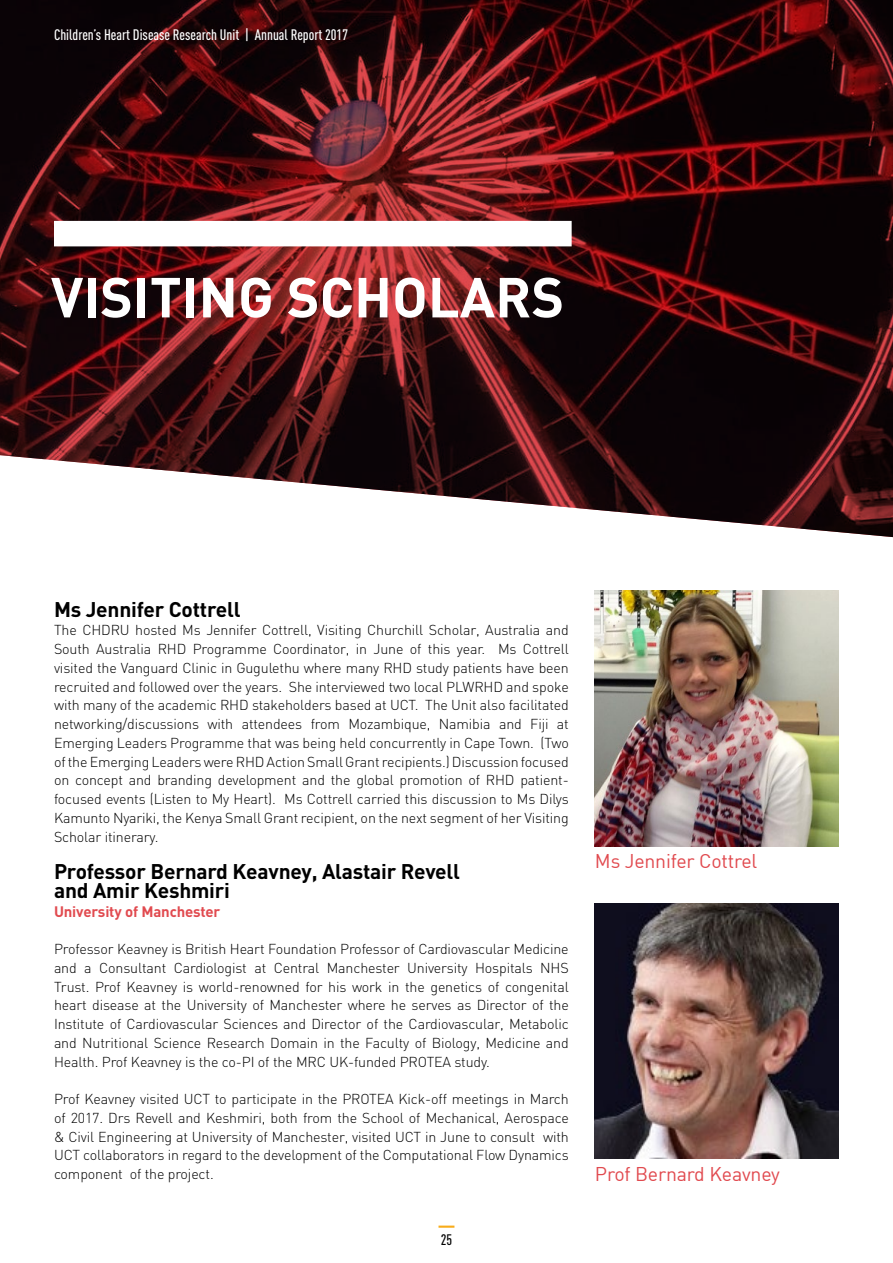
<style>
.page{position:relative;width:893px;height:1263px;background:#fff}
.page>*{position:absolute;margin:0;border:0;box-sizing:border-box;transform-origin:0 0}
.t1{font:700 55.5px "DIN";color:#fff}
.t2{font:700 21px/18.8px "DIN";letter-spacing:-.01em;color:#000}
.t3{font:19.5px "DIN";letter-spacing:-.01em;color:#e14a4f}
.t4{font:500 15px "DIN Cond";color:#fff}
.t5{font:700 15px "DIN";letter-spacing:-.01em;color:#e14a4f}
.t6{font:500 15px "DIN Cond";color:#000}
.t7{font:300 14.25px/18.8px "DIN";letter-spacing:-.01em;color:#000;text-align:justify}
</style>
<div class="page">
<hr style="left:438px;top:1225px;width:16px;height:3px;background:#f8ac1a">
<img style="left:594px;top:591px;width:245px;height:255px">
<img style="left:594px;top:904px;width:245px;height:255px">
<svg style="left:0;top:0;width:893px;height:537px;background:#492022"></svg>
<div style="left:54px;top:221px;width:518px;height:25px;background:#fff"></div>
<p class="t4" style="left:54px;top:26px;width:296px">Children’s Heart Disease Research Unit | Annual Report 2017</p>
<h1 class="t1" style="left:51px;top:261px;width:515px">VISITING SCHOLARS</h1>
<h2 class="t2" style="left:54px;top:599px;width:188px">Ms Jennifer Cottrell</h2>
<p class="t7" style="left:54px;top:621px;width:516px">The CHDRU hosted Ms Jennifer Cottrell, Visiting Churchill Scholar, Australia and South Australia RHD Programme Coordinator, in June of this year. Ms Cottrell visited the Vanguard Clinic in Gugulethu where many RHD study patients have been recruited and followed over the years. She interviewed two local PLWRHD and spoke with many of the academic RHD stakeholders based at UCT. The Unit also facilitated networking/discussions with attendees from Mozambique, Namibia and Fiji at Emerging Leaders Programme that was being held concurrently in Cape Town. (Two of the Emerging Leaders were RHD Action Small Grant recipients.) Discussion focused on concept and branding development and the global promotion of RHD patient&shy;focused events (Listen to My Heart). Ms Cottrell carried this discussion to Ms Dilys Kamunto Nyariki, the Kenya Small Grant recipient, on the next segment of her Visiting Scholar itinerary.</p>
<h2 class="t2" style="left:54px;top:861px;width:407px">Professor Bernard Keavney, Alastair Revell and Amir Keshmiri</h2>
<p class="t5" style="left:54px;top:901px;width:168px">University of Manchester</p>
<p class="t7" style="left:54px;top:939px;width:516px">Professor Keavney is British Heart Foundation Professor of Cardiovascular Medicine and a Consultant Cardiologist at Central Manchester University Hospitals NHS Trust. Prof Keavney is world-renowned for his work in the genetics of congenital heart disease at the University of Manchester where he serves as Director of the Institute of Cardiovascular Sciences and Director of the Cardiovascular, Metabolic and Nutritional Science Research Domain in the Faculty of Biology, Medicine and Health. Prof Keavney is the co-PI of the MRC UK-funded PROTEA study.</p>
<p class="t7" style="left:54px;top:1089px;width:516px">Prof Keavney visited UCT to participate in the PROTEA Kick-off meetings in March of 2017. Drs Revell and Keshmiri, both from the School of Mechanical, Aerospace &amp; Civil Engineering at University of Manchester, visited UCT in June to consult with UCT collaborators in regard to the development of the Computational Flow Dynamics component of the project.</p>
<p class="t6" style="left:441px;top:1231px;width:13px">25</p>
<h3 class="t3" style="left:595px;top:849px;width:164px">Ms Jennifer Cottrel</h3>
<h3 class="t3" style="left:595px;top:1162px;width:187px">Prof Bernard Keavney</h3>
</div>
